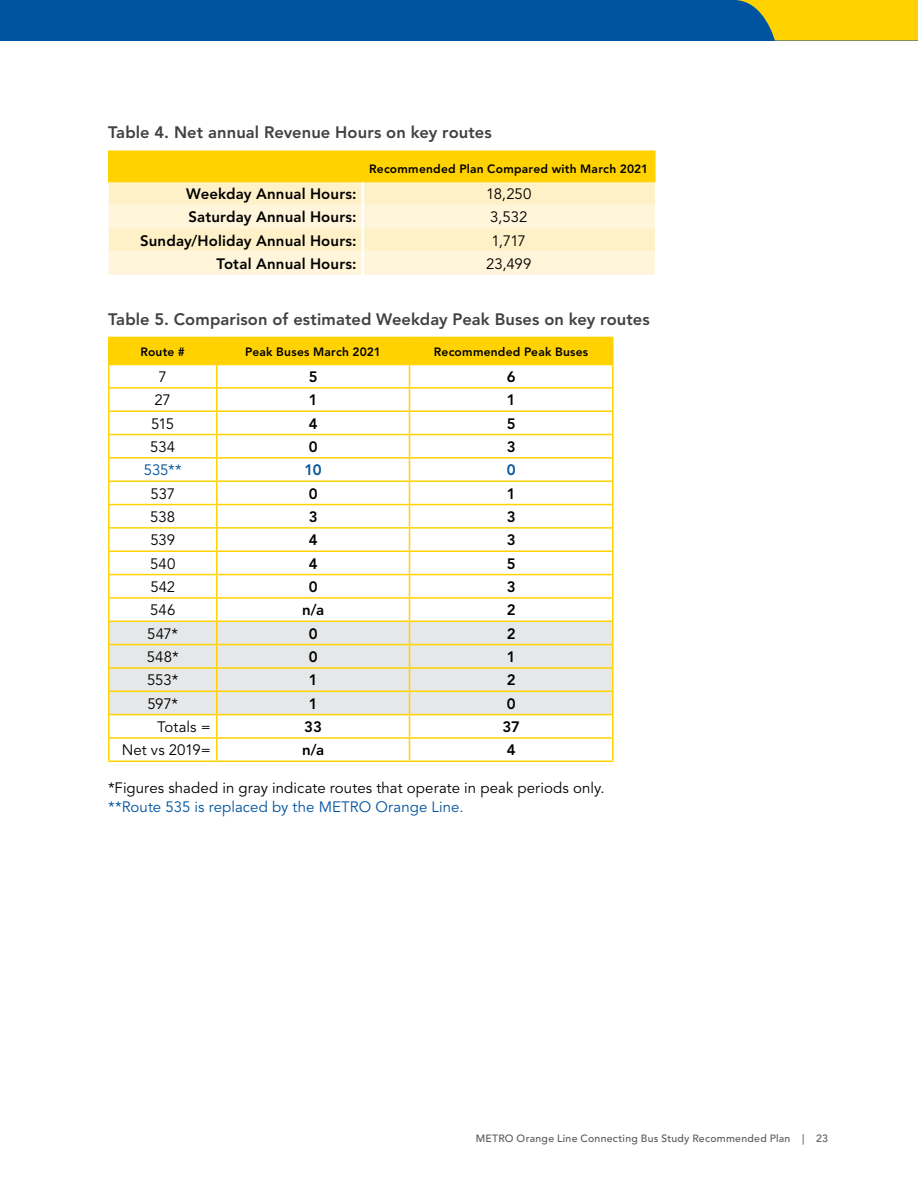
<style>
.page{position:relative;width:918px;height:1188px;background:#fff}
.page>*{position:absolute;margin:0;border:0;box-sizing:border-box;transform-origin:0 0}
.t1{font:800 16.5px "Avenir LT Std";letter-spacing:.005em;color:#414042}
.Body{font:15px/18.8px "Avenir LT Std";letter-spacing:.005em;color:#000}
.Body-2{font:800 15px "Avenir LT Std";letter-spacing:.01em;color:#000}
.Body-3{font:15px "Avenir LT Std";color:#00539f}
.Body-4{font:800 15px "Avenir LT Std";color:#00539f}
.Chart_heading_1{font:800 12px "Avenir LT Std";letter-spacing:.02em;color:#000}
.t2{font:500 10.5px "Avenir LT Std";letter-spacing:.025em;color:#58595b}
.s1{color:#00539f}
</style>
<div class="page">
<div style="left:0;top:0;width:918px;height:40px;background:#00539f"></div>
<svg style="left:735px;top:0;width:183px;height:40px"></svg>
<hr style="left:654px;top:152px;width:2px;height:29px;background:#ffd200">
<hr style="left:108px;top:150px;width:255px;height:2px;background:#ffd200">
<hr style="left:108px;top:152px;width:2px;height:29px;background:#ffd200">
<hr style="left:108px;top:181px;width:255px;height:1px;background:#ffd200">
<hr style="left:363px;top:150px;width:293px;height:2px;background:#ffd200">
<svg style="left:109px;top:151px;width:546px;height:124px;background:#ffea9d"></svg>
<hr style="left:363px;top:181px;width:293px;height:1px;background:#ffd200">
<hr style="left:108px;top:387px;width:109px;height:2px;background:#ffd200">
<hr style="left:108px;top:410px;width:109px;height:2px;background:#ffd200">
<hr style="left:108px;top:434px;width:109px;height:1px;background:#ffd200">
<hr style="left:108px;top:457px;width:109px;height:2px;background:#ffd200">
<hr style="left:108px;top:480px;width:109px;height:2px;background:#ffd200">
<hr style="left:108px;top:504px;width:109px;height:1px;background:#ffd200">
<hr style="left:108px;top:527px;width:109px;height:2px;background:#ffd200">
<hr style="left:108px;top:550px;width:109px;height:2px;background:#ffd200">
<hr style="left:108px;top:574px;width:109px;height:1px;background:#ffd200">
<hr style="left:108px;top:597px;width:109px;height:2px;background:#ffd200">
<hr style="left:108px;top:620px;width:109px;height:2px;background:#ffd200">
<hr style="left:108px;top:644px;width:109px;height:1px;background:#ffd200">
<hr style="left:108px;top:667px;width:109px;height:2px;background:#ffd200">
<hr style="left:108px;top:691px;width:109px;height:1px;background:#ffd200">
<hr style="left:108px;top:714px;width:109px;height:1px;background:#ffd200">
<hr style="left:108px;top:737px;width:109px;height:2px;background:#ffd200">
<hr style="left:410px;top:387px;width:204px;height:2px;background:#ffd200">
<hr style="left:410px;top:410px;width:204px;height:2px;background:#ffd200">
<hr style="left:410px;top:434px;width:204px;height:1px;background:#ffd200">
<hr style="left:410px;top:457px;width:204px;height:2px;background:#ffd200">
<hr style="left:410px;top:480px;width:204px;height:2px;background:#ffd200">
<hr style="left:410px;top:504px;width:204px;height:1px;background:#ffd200">
<hr style="left:410px;top:527px;width:204px;height:2px;background:#ffd200">
<hr style="left:410px;top:550px;width:204px;height:2px;background:#ffd200">
<hr style="left:410px;top:574px;width:204px;height:1px;background:#ffd200">
<hr style="left:410px;top:597px;width:204px;height:2px;background:#ffd200">
<hr style="left:410px;top:620px;width:204px;height:2px;background:#ffd200">
<hr style="left:410px;top:644px;width:204px;height:1px;background:#ffd200">
<hr style="left:410px;top:667px;width:204px;height:2px;background:#ffd200">
<hr style="left:410px;top:691px;width:204px;height:1px;background:#ffd200">
<hr style="left:410px;top:714px;width:204px;height:1px;background:#ffd200">
<hr style="left:410px;top:737px;width:204px;height:2px;background:#ffd200">
<hr style="left:108px;top:337px;width:109px;height:1px;background:#ffd200">
<hr style="left:108px;top:338px;width:2px;height:26px;background:#ffd200">
<hr style="left:108px;top:364px;width:109px;height:1px;background:#ffd200">
<hr style="left:108px;top:365px;width:2px;height:22px;background:#ffd200">
<hr style="left:612px;top:365px;width:2px;height:22px;background:#ffd200">
<hr style="left:108px;top:389px;width:2px;height:21px;background:#ffd200">
<hr style="left:612px;top:389px;width:2px;height:21px;background:#ffd200">
<hr style="left:108px;top:412px;width:2px;height:22px;background:#ffd200">
<hr style="left:612px;top:412px;width:2px;height:22px;background:#ffd200">
<hr style="left:108px;top:435px;width:2px;height:22px;background:#ffd200">
<hr style="left:612px;top:435px;width:2px;height:22px;background:#ffd200">
<hr style="left:108px;top:459px;width:2px;height:21px;background:#ffd200">
<hr style="left:612px;top:459px;width:2px;height:21px;background:#ffd200">
<hr style="left:108px;top:482px;width:2px;height:22px;background:#ffd200">
<hr style="left:612px;top:482px;width:2px;height:22px;background:#ffd200">
<hr style="left:108px;top:505px;width:2px;height:22px;background:#ffd200">
<hr style="left:612px;top:505px;width:2px;height:22px;background:#ffd200">
<hr style="left:108px;top:529px;width:2px;height:21px;background:#ffd200">
<hr style="left:612px;top:529px;width:2px;height:21px;background:#ffd200">
<hr style="left:108px;top:552px;width:2px;height:22px;background:#ffd200">
<hr style="left:612px;top:552px;width:2px;height:22px;background:#ffd200">
<hr style="left:108px;top:575px;width:2px;height:22px;background:#ffd200">
<hr style="left:612px;top:575px;width:2px;height:22px;background:#ffd200">
<hr style="left:108px;top:599px;width:2px;height:21px;background:#ffd200">
<hr style="left:612px;top:599px;width:2px;height:21px;background:#ffd200">
<hr style="left:108px;top:622px;width:2px;height:22px;background:#ffd200">
<hr style="left:612px;top:622px;width:2px;height:22px;background:#ffd200">
<hr style="left:108px;top:645px;width:2px;height:22px;background:#ffd200">
<hr style="left:612px;top:645px;width:2px;height:22px;background:#ffd200">
<hr style="left:108px;top:669px;width:2px;height:22px;background:#ffd200">
<hr style="left:612px;top:669px;width:2px;height:22px;background:#ffd200">
<hr style="left:108px;top:692px;width:2px;height:22px;background:#ffd200">
<hr style="left:612px;top:692px;width:2px;height:22px;background:#ffd200">
<hr style="left:108px;top:715px;width:2px;height:22px;background:#ffd200">
<hr style="left:612px;top:715px;width:2px;height:22px;background:#ffd200">
<hr style="left:108px;top:739px;width:2px;height:22px;background:#ffd200">
<hr style="left:612px;top:739px;width:2px;height:22px;background:#ffd200">
<hr style="left:108px;top:761px;width:109px;height:1px;background:#ffd200">
<hr style="left:410px;top:761px;width:204px;height:1px;background:#ffd200">
<hr style="left:410px;top:337px;width:204px;height:1px;background:#ffd200">
<hr style="left:612px;top:338px;width:2px;height:26px;background:#ffd200">
<hr style="left:410px;top:364px;width:204px;height:1px;background:#ffd200">
<svg style="left:109px;top:337px;width:504px;height:424px"></svg>
<hr style="left:217px;top:761px;width:193px;height:1px;background:#ffd200">
<p class="t1" style="left:108px;top:123px;width:385px">Table 4. Net annual Revenue Hours on key routes</p>
<p class="Chart_heading_1" style="left:369px;top:161px;width:281px">Recommended Plan Compared with March 2021</p>
<p class="Body-2" style="left:186px;top:185px;width:172px">Weekday Annual Hours:</p>
<p class="Body" style="left:486px;top:185px;width:47px">18,250</p>
<p class="Body-2" style="left:189px;top:208px;width:170px">Saturday Annual Hours:</p>
<p class="Body" style="left:490px;top:208px;width:39px">3,532</p>
<p class="Body-2" style="left:140px;top:231px;width:218px">Sunday/Holiday Annual Hours:</p>
<p class="Body" style="left:492px;top:231px;width:36px">1,717</p>
<p class="Body-2" style="left:216px;top:255px;width:142px">Total Annual Hours:</p>
<p class="Body" style="left:486px;top:255px;width:47px">23,499</p>
<p class="t1" style="left:108px;top:309px;width:543px">Table 5. Comparison of estimated Weekday Peak Buses on key routes</p>
<p class="Chart_heading_1" style="left:140px;top:344px;width:46px">Route #</p>
<p class="Chart_heading_1" style="left:245px;top:344px;width:137px">Peak Buses March 2021</p>
<p class="Chart_heading_1" style="left:434px;top:344px;width:156px">Recommended Peak Buses</p>
<p class="Body" style="left:159px;top:368px;width:10px">7</p>
<p class="Body-2" style="left:309px;top:368px;width:10px">5</p>
<p class="Body-2" style="left:507px;top:368px;width:10px">6</p>
<p class="Body" style="left:155px;top:391px;width:18px">27</p>
<p class="Body-2" style="left:309px;top:391px;width:10px">1</p>
<p class="Body-2" style="left:507px;top:391px;width:10px">1</p>
<p class="Body" style="left:151px;top:414px;width:25px">515</p>
<p class="Body-2" style="left:309px;top:414px;width:10px">4</p>
<p class="Body-2" style="left:507px;top:414px;width:10px">5</p>
<p class="Body" style="left:150px;top:438px;width:27px">534</p>
<p class="Body-2" style="left:309px;top:438px;width:10px">0</p>
<p class="Body-2" style="left:507px;top:438px;width:10px">3</p>
<p class="Body-3" style="left:144px;top:461px;width:40px">535**</p>
<p class="Body-4" style="left:305px;top:461px;width:19px">10</p>
<p class="Body-4" style="left:507px;top:461px;width:10px">0</p>
<p class="Body" style="left:150px;top:484px;width:26px">537</p>
<p class="Body-2" style="left:309px;top:484px;width:10px">0</p>
<p class="Body-2" style="left:507px;top:484px;width:10px">1</p>
<p class="Body" style="left:150px;top:508px;width:27px">538</p>
<p class="Body-2" style="left:309px;top:508px;width:10px">3</p>
<p class="Body-2" style="left:507px;top:508px;width:10px">3</p>
<p class="Body" style="left:150px;top:531px;width:26px">539</p>
<p class="Body-2" style="left:309px;top:531px;width:10px">4</p>
<p class="Body-2" style="left:507px;top:531px;width:10px">3</p>
<p class="Body" style="left:150px;top:554px;width:27px">540</p>
<p class="Body-2" style="left:309px;top:554px;width:10px">4</p>
<p class="Body-2" style="left:507px;top:554px;width:10px">5</p>
<p class="Body" style="left:150px;top:578px;width:26px">542</p>
<p class="Body-2" style="left:309px;top:578px;width:10px">0</p>
<p class="Body-2" style="left:507px;top:578px;width:10px">3</p>
<p class="Body" style="left:150px;top:601px;width:27px">546</p>
<p class="Body-2" style="left:302px;top:601px;width:24px">n/a</p>
<p class="Body-2" style="left:507px;top:601px;width:10px">2</p>
<p class="Body" style="left:147px;top:624px;width:32px">547*</p>
<p class="Body-2" style="left:309px;top:625px;width:10px">0</p>
<p class="Body-2" style="left:507px;top:625px;width:10px">2</p>
<p class="Body" style="left:147px;top:648px;width:33px">548*</p>
<p class="Body-2" style="left:309px;top:648px;width:10px">0</p>
<p class="Body-2" style="left:507px;top:648px;width:10px">1</p>
<p class="Body" style="left:147px;top:671px;width:33px">553*</p>
<p class="Body-2" style="left:309px;top:671px;width:10px">1</p>
<p class="Body-2" style="left:507px;top:671px;width:10px">2</p>
<p class="Body" style="left:147px;top:694px;width:32px">597*</p>
<p class="Body-2" style="left:309px;top:695px;width:10px">1</p>
<p class="Body-2" style="left:507px;top:695px;width:10px">0</p>
<p class="Body" style="left:157px;top:718px;width:55px">Totals =</p>
<p class="Body-2" style="left:304px;top:718px;width:19px">33</p>
<p class="Body-2" style="left:502px;top:718px;width:19px">37</p>
<p class="Body" style="left:122px;top:741px;width:91px">Net vs 2019=</p>
<p class="Body-2" style="left:302px;top:741px;width:24px">n/a</p>
<p class="Body-2" style="left:507px;top:741px;width:10px">4</p>
<p class="Body" style="left:108px;top:779px;width:498px">*Figures shaded in gray indicate routes that operate in peak periods only. <span class="s1">**Route 535 is replaced by the METRO Orange Line.</span></p>
<p class="t2" style="left:476px;top:1132px;width:354px">METRO Orange Line Connecting Bus Study Recommended Plan | 23</p>
</div>
